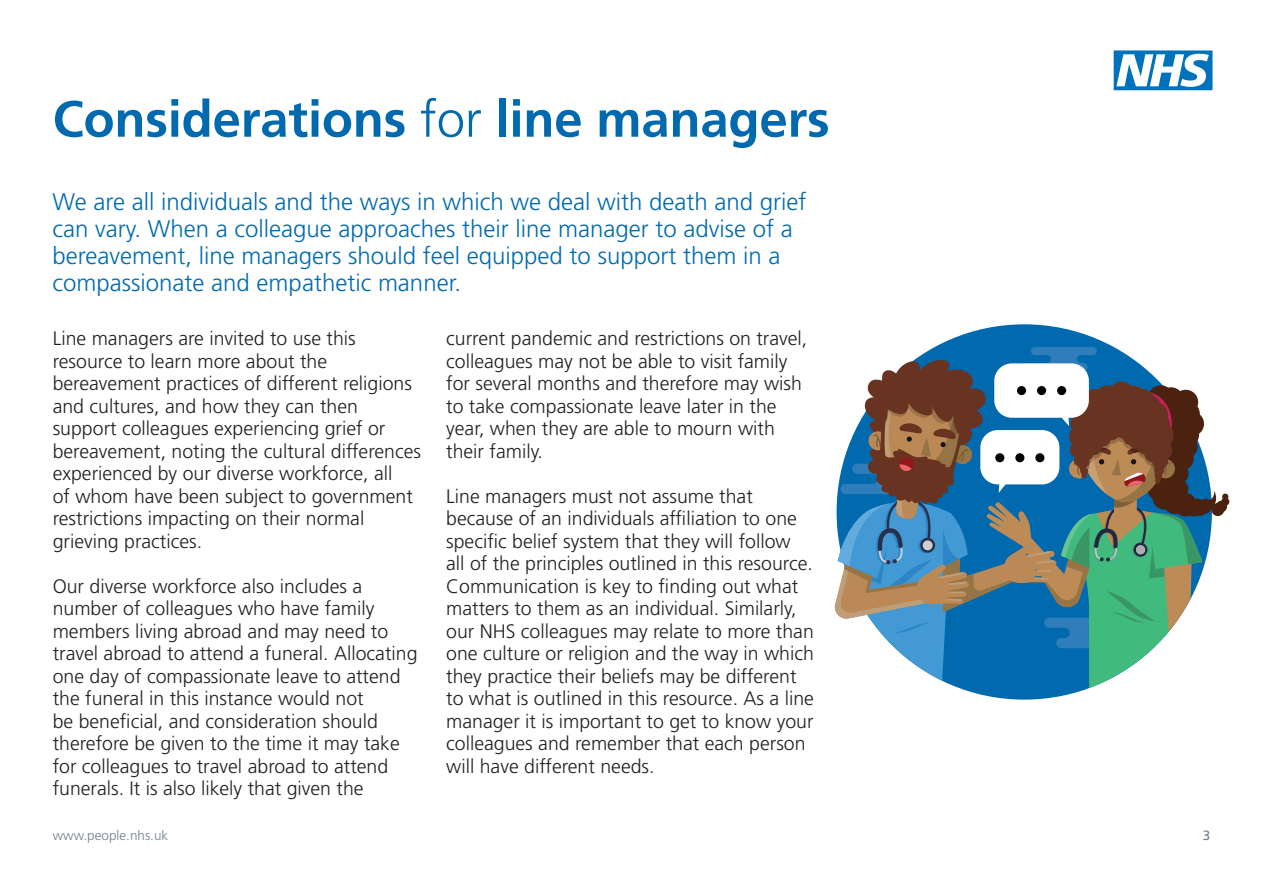
<style>
.page{position:relative;width:1263px;height:893px;background:#fff}
.page>*{position:absolute;margin:0;border:0;box-sizing:border-box;transform-origin:0 0}
.t1{font:700 51px "Frutiger LT Std";letter-spacing:-.005em;color:#016aaf}
.t2{font:300 24px/27px "Frutiger LT Std";color:#016aaf}
.t3{font:300 19.5px/22.5px "Frutiger LT Std";color:#231f20}
.t4{font:300 13.5px "Frutiger LT Std";color:#6c808c}
.t5{font:13.5px "Frutiger LT Std";color:#6c808c}
.s1{font-weight:300}
</style>
<div class="page">
<svg style="left:834px;top:347px;width:394px;height:353px"></svg>
<div style="left:1057px;top:386px;width:9px;height:9px;background:#000001;border-radius:50%"></div>
<div style="left:1037px;top:386px;width:9px;height:9px;background:#000001;border-radius:50%"></div>
<div style="left:1017px;top:386px;width:9px;height:9px;background:#000001;border-radius:50%"></div>
<svg style="left:1114px;top:50px;width:98px;height:40px"></svg>
<h1 class="t1" style="left:53px;top:89px;width:779px">Considerations <span class="s1">for</span> line managers</h1>
<p class="t2" style="left:53px;top:189px;width:755px">We are all individuals and the ways in which we deal with death and grief can vary. When a colleague approaches their line manager to advise of a bereavement, line managers should feel equipped to support them in a compassionate and empathetic manner.</p>
<p class="t3" style="left:53px;top:328px;width:370px">Line managers are invited to use this resource to learn more about the bereavement practices of different religions and cultures, and how they can then support colleagues experiencing grief or bereavement, noting the cultural differences experienced by our diverse workforce, all<br>of whom have been subject to government restrictions impacting on their normal grieving practices.</p>
<p class="t3" style="left:53px;top:575px;width:366px">Our diverse workforce also includes a number of colleagues who have family members living abroad and may need to travel abroad to attend a funeral. Allocating one day of compassionate leave to attend the funeral in this instance would not<br>be beneficial, and consideration should therefore be given to the time it may take for colleagues to travel abroad to attend funerals. It is also likely that given the</p>
<p class="t3" style="left:446px;top:328px;width:363px">current pandemic and restrictions on travel, colleagues may not be able to visit family for several months and therefore may wish to take compassionate leave later in the year, when they are able to mourn with their family.</p>
<p class="t3" style="left:446px;top:485px;width:369px">Line managers must not assume that because of an individuals affiliation to one specific belief system that they will follow all of the principles outlined in this resource.<br>Communication is key to finding out what matters to them as an individual. Similarly, our NHS colleagues may relate to more than one culture or religion and the way in which they practice their beliefs may be different to what is outlined in this resource. As a line manager it is important to get to know your colleagues and remember that each person will have different needs.</p>
<p class="t4" style="left:53px;top:828px;width:117px">www.people.nhs.uk</p>
<p class="t5" style="left:1203px;top:828px;width:9px">3</p>
</div>
